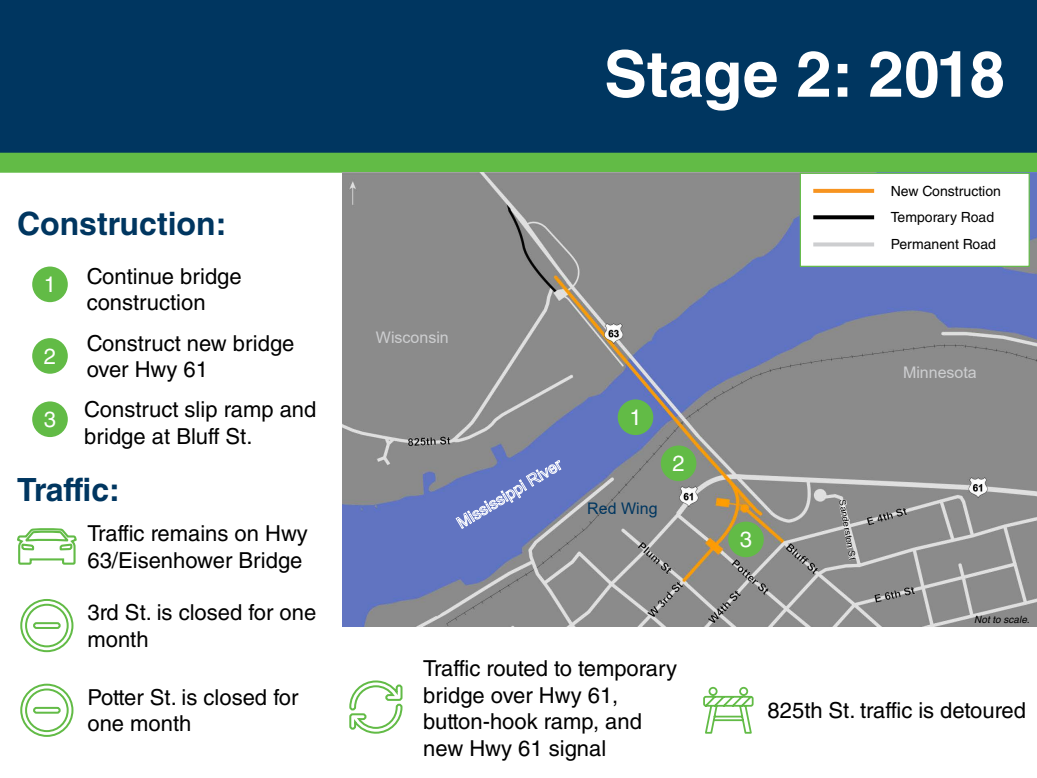
<style>
.page{position:relative;width:1037px;height:778px;background:#fff}
.page>*{position:absolute;margin:0;border:0;box-sizing:border-box;transform-origin:0 0}
.t1{font:700 64px "Helvetica LT Std";color:#fff}
.t2{font:700 32px "Helvetica LT Std";color:#003660}
.t3{font:700 32px "Helvetica LT Std";letter-spacing:-.025em;color:#003660}
.t4{font:22px/26.4px "Helvetica LT Std";color:#000}
.t5{font:22px "Helvetica LT Std";color:#fff}
.t6{font:16px "Arial";color:#cdced0}
.t7{font:16px "Arial";color:#003660}
.t8{font:14px "Helvetica LT Std";color:#000}
.t9{font:italic 10px "Helvetica LT Std";color:#000}
.t10{font:9.6px "Arial";color:#000}
</style>
<div class="page">
<div style="left:0;top:0;width:1037px;height:153px;background:#003660"></div>
<div style="left:0;top:153px;width:1037px;height:20px;background:#62bb46"></div>
<img style="left:343px;top:173px;width:694px;height:453px">
<div style="left:618px;top:399px;width:35px;height:36px;background:#62bb46;border-radius:50%"></div>
<div style="left:32px;top:266px;width:36px;height:36px;background:#62bb46;border-radius:50%"></div>
<div style="left:32px;top:338px;width:36px;height:36px;background:#62bb46;border-radius:50%"></div>
<div style="left:32px;top:401px;width:36px;height:36px;background:#62bb46;border-radius:50%"></div>
<div style="left:728px;top:521px;width:36px;height:36px;background:#62bb46;border-radius:50%"></div>
<svg style="left:839px;top:499px;width:18px;height:61px"></svg>
<div style="left:661px;top:445px;width:35px;height:36px;background:#62bb46;border-radius:50%"></div>
<svg style="left:455px;top:460px;width:107px;height:69px;background:#7483c2"></svg>
<div style="left:800px;top:173px;width:230px;height:94px;background:#fff;border:1px solid #62bb46"></div>
<svg style="left:813px;top:215px;width:61px;height:4px"></svg>
<svg style="left:813px;top:189px;width:61px;height:4px"></svg>
<svg style="left:813px;top:242px;width:61px;height:4px"></svg>
<svg style="left:17px;top:528px;width:60px;height:37px"></svg>
<svg style="left:349px;top:680px;width:54px;height:54px"></svg>
<svg style="left:20px;top:599px;width:54px;height:54px"></svg>
<svg style="left:703px;top:686px;width:51px;height:48px"></svg>
<svg style="left:20px;top:683px;width:54px;height:54px"></svg>
<h2 class="t2" style="left:17px;top:204px;width:211px">Construction:</h2>
<p class="t5" style="left:44px;top:272px;width:14px">1</p>
<p class="t5" style="left:44px;top:343px;width:14px">2</p>
<p class="t4" style="left:87px;top:263px;width:157px">Continue bridge construction</p>
<p class="t4" style="left:87px;top:329px;width:209px">Construct new bridge over Hwy 61</p>
<p class="t5" style="left:44px;top:406px;width:14px">3</p>
<p class="t4" style="left:84px;top:396px;width:234px">Construct slip ramp and bridge at Bluff St.</p>
<h2 class="t3" style="left:17px;top:470px;width:104px">Traffic:</h2>
<p class="t4" style="left:88px;top:520px;width:222px">Traffic remains on Hwy<br>63/Eisenhower Bridge</p>
<p class="t4" style="left:88px;top:599px;width:230px">3rd St. is closed for one month</p>
<p class="t4" style="left:87px;top:684px;width:212px">Potter St. is closed for one month</p>
<h1 class="t1" style="left:604px;top:35px;width:402px">Stage 2: 2018</h1>
<p class="t8" style="left:891px;top:183px;width:112px">New Construction</p>
<p class="t8" style="left:891px;top:209px;width:105px">Temporary Road</p>
<p class="t6" style="left:376px;top:326px;width:74px">Wisconsin</p>
<p class="t5" style="left:629px;top:404px;width:14px">1</p>
<p class="t7" style="left:587px;top:497px;width:72px">Red Wing</p>
<p class="t5" style="left:672px;top:451px;width:14px">2</p>
<p class="t4" style="left:423px;top:655px;width:255px">Traffic routed to temporary bridge over Hwy 61, button-hook ramp, and new Hwy 61 signal</p>
<p class="t8" style="left:891px;top:236px;width:107px">Permanent Road</p>
<p class="t6" style="left:903px;top:361px;width:75px">Minnesota</p>
<p class="t5" style="left:740px;top:527px;width:14px">3</p>
<p class="t10" style="left:849px;top:498px;width:62px;rotate:80deg">Sanderston St</p>
<p class="t9" style="left:974px;top:614px;width:59px">Notto scale.</p>
<p class="t4" style="left:768px;top:697px;width:260px">825th St. traffic is detoured</p>
</div>
